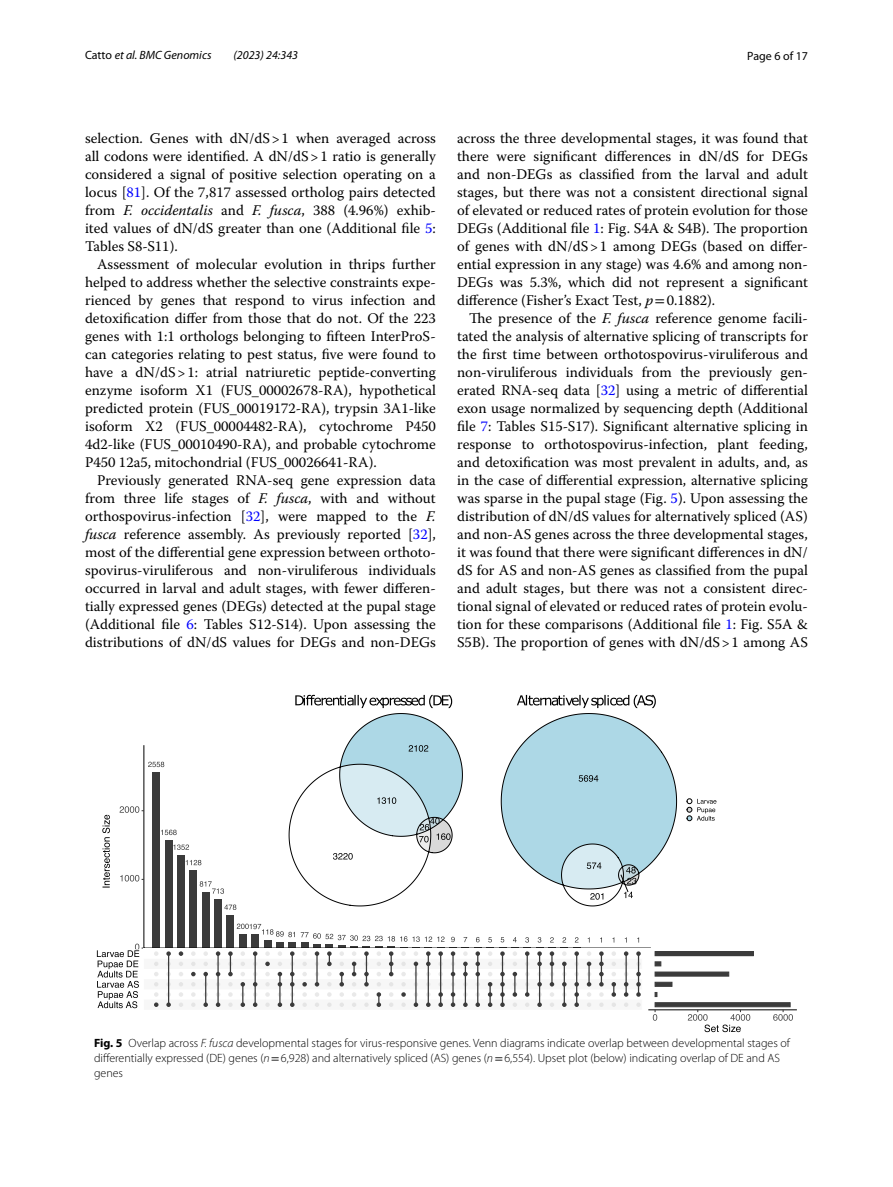
<style>
.page{position:relative;width:893px;height:1187px;background:#fff}
.page>*{position:absolute;margin:0;border:0;box-sizing:border-box;transform-origin:0 0}
.t1{font:14.7px/18px "Warnock Pro";color:#000;text-align:justify}
.t2{font:300 12px/15px "Myriad Pro";color:#000}
.t3{font:italic 12px "Myriad Pro";color:#000}
.t4{font:12px "Myriad Pro";color:#000}
.s1{font-style:normal}
.s2{color:#00f}
.s3{font-style:italic}
.s4{font-family:"STIX"}
.s5{font-weight:700}
.s6{font-family:"STIX";font-weight:400}
</style>
<div class="page">
<div style="left:153px;top:772px;width:7px;height:176px;background:#3b3b3b"></div>
<div style="left:165px;top:840px;width:7px;height:108px;background:#3b3b3b"></div>
<div style="left:177px;top:855px;width:8px;height:93px;background:#3b3b3b"></div>
<div style="left:190px;top:870px;width:7px;height:78px;background:#3b3b3b"></div>
<div style="left:202px;top:891px;width:7px;height:57px;background:#3b3b3b"></div>
<div style="left:214px;top:899px;width:8px;height:49px;background:#3b3b3b"></div>
<div style="left:227px;top:915px;width:7px;height:33px;background:#3b3b3b"></div>
<svg style="left:148px;top:761px;width:16px;height:6px"></svg>
<svg style="left:161px;top:829px;width:16px;height:6px"></svg>
<svg style="left:173px;top:844px;width:16px;height:5px"></svg>
<svg style="left:186px;top:859px;width:15px;height:6px"></svg>
<svg style="left:200px;top:881px;width:24px;height:12px"></svg>
<svg style="left:224px;top:904px;width:12px;height:5px"></svg>
<hr style="left:144px;top:745px;width:1px;height:212px;background:#000">
<svg style="left:120px;top:874px;width:24px;height:7px"></svg>
<svg style="left:120px;top:806px;width:24px;height:6px"></svg>
<svg style="left:102px;top:814px;width:8px;height:73px"></svg>
<hr style="left:648px;top:1009px;width:149px;height:1px;background:#000">
<svg style="left:97px;top:923px;width:696px;height:109px"></svg>
<svg style="left:687px;top:798px;width:29px;height:22px"></svg>
<svg style="left:289px;top:694px;width:388px;height:212px"></svg>
<p class="t3" style="left:85px;top:48px;width:128px"><span class="s1">Catto</span> et al. BMC Genomics</p>
<p class="t3" style="left:233px;top:48px;width:66px">(2023) 24:343</p>
<p class="t4" style="left:747px;top:48px;width:62px">Page 6 of 17</p>
<p class="t1" style="left:85px;top:128px;width:352px">selection. Genes with dN/dS&gt;1 when averaged across all codons were identified. A dN/dS&gt;1 ratio is generally considered a signal of positive selection operating on a locus [<span class="s2">81</span>]. Of the 7,817 assessed ortholog pairs detected from <span class="s3">F. occidentalis</span> and <span class="s3">F. fusca</span>, 388 (4.96%) exhib&shy;ited values of dN/dS greater than one (Additional file <span class="s2">5</span>:<br>Tables S8-S11).</p>
<p class="t1" style="left:85px;top:254px;width:352px;text-indent:12px">Assessment of molecular evolution in thrips further helped to address whether the selective constraints expe&shy;rienced by genes that respond to virus infection and detoxification differ from those that do not. Of the 223 genes with 1:1 orthologs belonging to fifteen InterProS&shy;can categories relating to pest status, five were found to have a dN/dS&gt;1: atrial natriuretic peptide-converting enzyme isoform X1 (FUS_00002678-RA), hypothetical predicted protein (FUS_00019172-RA), trypsin 3A1-like isoform X2 (FUS_00004482-RA), cytochrome P450<br>4d2-like (FUS_00010490-RA), and probable cytochrome P450 12a5, mitochondrial (FUS_00026641-RA).</p>
<p class="t1" style="left:85px;top:470px;width:352px;text-indent:12px">Previously generated RNA-seq gene expression data from three life stages of <span class="s3">F. fusca</span>, with and without orthospovirus-infection [<span class="s2">32</span>], were mapped to the <span class="s3">F. fusca</span> reference assembly. As previously reported [<span class="s2">32</span>], most of the differential gene expression between orthoto&shy;spovirus-viruliferous and non-viruliferous individuals occurred in larval and adult stages, with fewer differen&shy;tially expressed genes (DEGs) detected at the pupal stage (Additional file <span class="s2">6</span>: Tables S12-S14). Upon assessing the distributions of dN/dS values for DEGs and non-DEGs</p>
<p class="t1" style="left:457px;top:128px;width:352px">across the three developmental stages, it was found that there were significant differences in dN/dS for DEGs and non-DEGs as classified from the larval and adult stages, but there was not a consistent directional signal of elevated or reduced rates of protein evolution for those DEGs (Additional file <span class="s2">1</span>: Fig. S4A &amp; S4B). The proportion of genes with dN/dS&gt;1 among DEGs (based on differ&shy;ential expression in any stage) was 4.6% and among non-DEGs was 5.3%, which did not represent a significant difference (Fisher’s Exact Test, <span class="s3">p</span><span class="s4">=</span>0.1882).</p>
<p class="t1" style="left:457px;top:308px;width:352px;text-indent:12px">The presence of the <span class="s3">F. fusca</span> reference genome facili&shy;tated the analysis of alternative splicing of transcripts for the first time between orthotospovirus-viruliferous and non-viruliferous individuals from the previously gen&shy;erated RNA-seq data [<span class="s2">32</span>] using a metric of differential exon usage normalized by sequencing depth (Additional file <span class="s2">7</span>: Tables S15-S17). Significant alternative splicing in response to orthotospovirus-infection, plant feeding, and detoxification was most prevalent in adults, and, as in the case of differential expression, alternative splicing was sparse in the pupal stage (Fig. <span class="s2">5</span>). Upon assessing the distribution of dN/dS values for alternatively spliced (AS) and non-AS genes across the three developmental stages, it was found that there were significant differences in dN/ dS for AS and non-AS genes as classified from the pupal and adult stages, but there was not a consistent direc&shy;tional signal of elevated or reduced rates of protein evolu&shy;tion for these comparisons (Additional file <span class="s2">1</span>: Fig. S5A &amp; S5B). The proportion of genes with dN/dS&gt;1 among AS</p>
<p class="t2" style="left:94px;top:1035px;width:697px"><span class="s5">Fig. 5</span> Overlap across <span class="s3">F. fusca</span> developmental stages for virus-responsive genes. Venn diagrams indicate overlap between developmental stages of differentially expressed (DE) genes (<span class="s3">n</span><span class="s6">=</span>6,928) and alternatively spliced (AS) genes (<span class="s3">n</span><span class="s6">=</span>6,554). Upset plot (below) indicating overlap of DE and AS genes</p>
</div>
